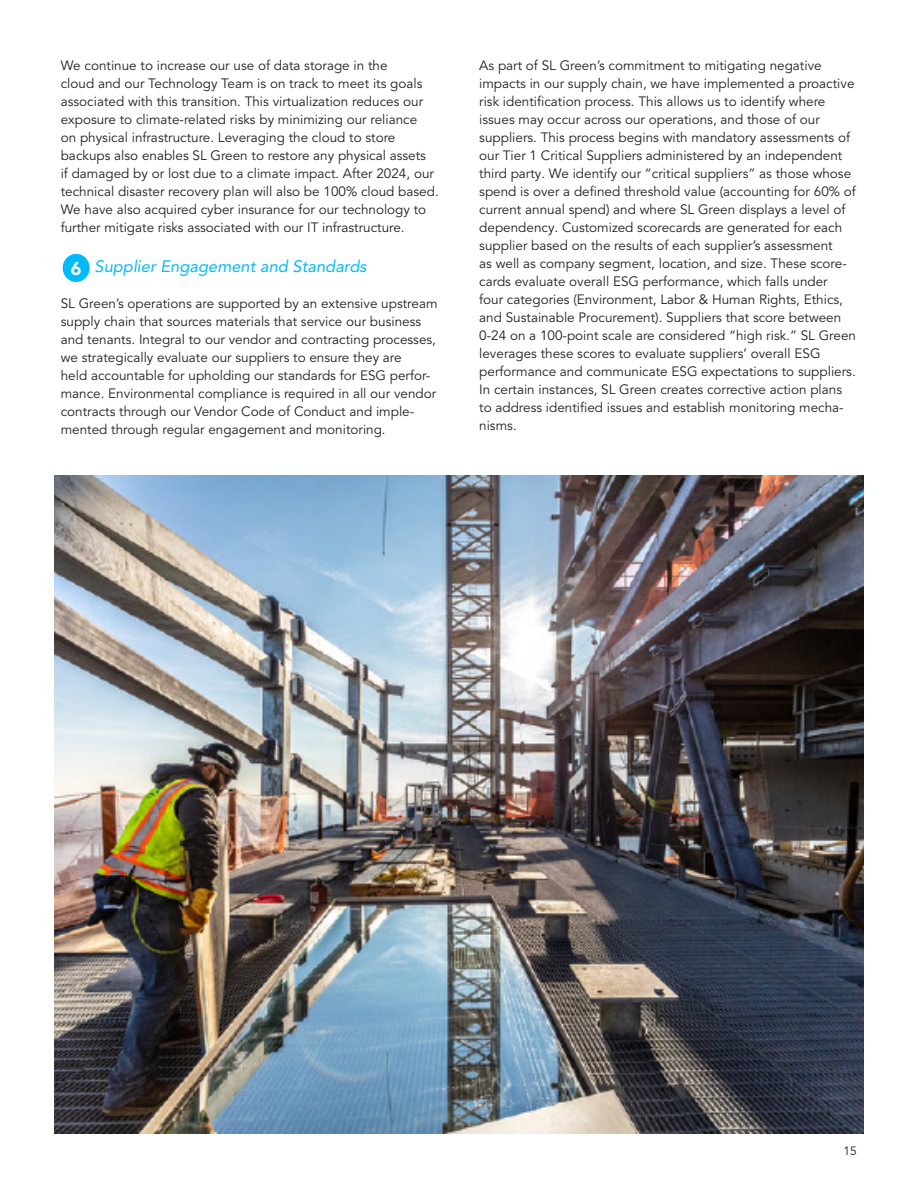
<style>
.page{position:relative;width:918px;height:1188px;background:#fff}
.page>*{position:absolute;margin:0;border:0;box-sizing:border-box;transform-origin:0 0}
.t1{font:900 18px "Avenir LT Pro";color:#fff}
.t2{font:italic 16.5px "Avenir LT Pro";color:#00bbfc}
.t3{font:13.5px/18px "Avenir LT Pro";color:#231f20}
.t4{font:12px "Avenir LT Pro";color:#231f20}
</style>
<div class="page">
<div style="left:63px;top:254px;width:27px;height:28px;background:#00bbfc;border-radius:50%"></div>
<img style="left:54px;top:475px;width:810px;height:659px">
<p class="t3" style="left:61px;top:57px;width:380px">We continue to increase our use of data storage in the<br>cloud and our Technology Team is on track to meet its goals associated with this transition. This virtualization reduces our exposure to climate-related risks by minimizing our reliance<br>on physical infrastructure. Leveraging the cloud to store backups also enables SL Green to restore any physical assets<br>if damaged by or lost due to a climate impact. After 2024, our technical disaster recovery plan will also be 100% cloud based.<br>We have also acquired cyber insurance for our technology to further mitigate risks associated with our IT infrastructure.</p>
<p class="t2" style="left:94px;top:256px;width:274px">Supplier Engagement and Standards</p>
<p class="t3" style="left:61px;top:294px;width:378px">SL Green’s operations are supported by an extensive upstream supply chain that sources materials that service our business and tenants. Integral to our vendor and contracting processes, we strategically evaluate our suppliers to ensure they are<br>held accountable for upholding our standards for ESG perfor&shy;mance. Environmental compliance is required in all our vendor contracts through our Vendor Code of Conduct and imple&shy;mented through regular engagement and monitoring.</p>
<p class="t1" style="left:71px;top:258px;width:12px">6</p>
<p class="t3" style="left:479px;top:57px;width:378px">As part of SL Green’s commitment to mitigating negative impacts in our supply chain, we have implemented a proactive risk identification process. This allows us to identify where issues may occur across our operations, and those of our suppliers. This process begins with mandatory assessments of our Tier 1 Critical Suppliers administered by an independent third party. We identify our “critical suppliers” as those whose spend is over a defined threshold value (accounting for 60% of current annual spend) and where SL Green displays a level of dependency. Customized scorecards are generated for each supplier based on the results of each supplier’s assessment<br>as well as company segment, location, and size. These score&shy;cards evaluate overall ESG performance, which falls under<br>four categories (Environment, Labor &amp; Human Rights, Ethics, and Sustainable Procurement). Suppliers that score between 0-24 on a 100-point scale are considered “high risk.” SL Green leverages these scores to evaluate suppliers’ overall ESG performance and communicate ESG expectations to suppliers.<br>In certain instances, SL Green creates corrective action plans to address identified issues and establish monitoring mecha&shy;nisms.</p>
<p class="t4" style="left:843px;top:1144px;width:15px">15</p>
</div>
